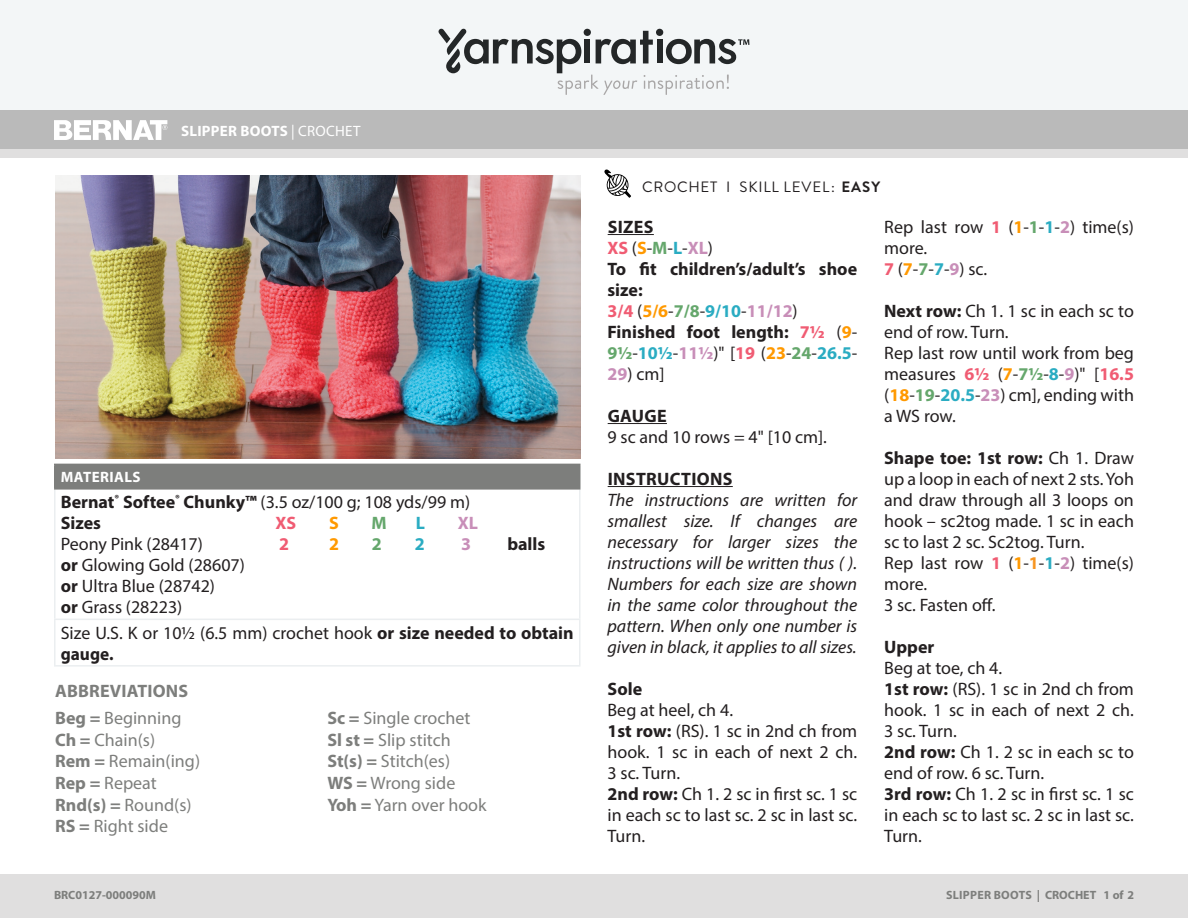
<style>
.page{position:relative;width:1188px;height:918px;background:#fff}
.page>*{position:absolute;margin:0;border:0;box-sizing:border-box;transform-origin:0 0}
.Body_Text{font:18px/21px "Myriad Pro";color:#231f20;text-align:justify}
.t1{font:italic 18px/21px "Myriad Pro";color:#231f20;text-align:justify}
.Abbreviations{font:18px "Myriad Pro";color:#7d7e7c}
.Subhead_All_Caps{font:700 18px/21px "Myriad Pro";color:#231f20}
.Abbreviations_Head{font:700 18px "Myriad Pro";letter-spacing:.01em;color:#7d7e7c}
.Subhead_All_Caps-2{font:700 18px "Myriad Pro";letter-spacing:.02em;color:#231f20}
.Body_Text-2{font:700 18px "Myriad Pro";color:#231f20}
.arial{font:700 18px "Myriad Pro";color:#231f20}
.Body_Text-3{font:700 18px "Myriad Pro";color:#f05c73}
.Body_Text-4{font:700 18px "Myriad Pro";color:#c88eb8}
.Body_Text-5{font:700 18px "Myriad Pro";color:#f90}
.Body_Text-6{font:700 18px "Myriad Pro";color:#65a76c}
.Body_Text-7{font:700 18px "Myriad Pro";color:#2aacc2}
.Skill_Level{font:15px "Brandon Grotesque";letter-spacing:.05em;color:#231f20}
.Pattern_Title{font:700 15px "Myriad Pro";letter-spacing:.02em;color:#fff}
.Materials_Head{font:700 15px "Myriad Pro";letter-spacing:.03em;color:#fff}
.t2{font:700 12px "Myriad Pro";color:#7d7e7c}
.s1{font-weight:400}
.s2{font-weight:700}
.s3{font-weight:700;color:#f05c73}
.s4{font-weight:700;color:#f90}
.s5{font-weight:700;color:#65a76c}
.s6{font-weight:700;color:#2aacc2}
.s7{font-weight:700;color:#c88eb8}
.s8{color:#f05c73}
.s9{color:#f90}
.s10{color:#65a76c}
.s11{color:#2aacc2}
.s12{color:#c88eb8}
.s13{font-weight:700;color:#f79521}
</style>
<div class="page">
<div style="left:0;top:875px;width:1188px;height:43px;background:#e0dfdf"></div>
<div style="left:0;top:149px;width:1188px;height:9px;background:#e0dfdf"></div>
<div style="left:0;top:0;width:1188px;height:111px;background:#f3f6f7"></div>
<div style="left:0;top:111px;width:1188px;height:38px;background:#bababa"></div>
<hr style="left:608px;top:234px;width:46px;height:1px;background:#231f20">
<hr style="left:608px;top:423px;width:59px;height:1px;background:#231f20">
<hr style="left:608px;top:486px;width:125px;height:1px;background:#231f20">
<div style="left:55px;top:464px;width:525px;height:25px;background:#7d7e7c"></div>
<hr style="left:54px;top:490px;width:2px;height:129px;background:#ebeef0">
<hr style="left:579px;top:490px;width:1px;height:129px;background:#ebeef0">
<hr style="left:54px;top:620px;width:2px;height:45px;background:#ebeef0">
<hr style="left:54px;top:619px;width:526px;height:1px;background:#ebeef0">
<hr style="left:579px;top:620px;width:1px;height:45px;background:#ebeef0">
<hr style="left:54px;top:665px;width:526px;height:2px;background:#ebeef0">
<hr style="left:54px;top:464px;width:526px;height:1px;background:#7d7e7c">
<hr style="left:54px;top:465px;width:2px;height:23px;background:#7d7e7c">
<hr style="left:54px;top:488px;width:526px;height:2px;background:#7d7e7c">
<svg style="left:604px;top:169px;width:27px;height:29px"></svg>
<svg style="left:54px;top:120px;width:113px;height:20px"></svg>
<svg style="left:438px;top:29px;width:311px;height:66px"></svg>
<img style="left:55px;top:176px;width:525px;height:283px">
<p class="Pattern_Title" style="left:181px;top:121px;width:181px">SLIPPER BOOTS <span class="s1">| CROCHET</span></p>
<p class="Materials_Head" style="left:61px;top:467px;width:81px">MATERIALS</p>
<p class="Body_Text" style="left:61px;top:492px;width:411px"><span class="s2">Bernat</span><sup>®</sup> <span class="s2">Softee</span><sup>®</sup> <span class="s2">Chunky™</span> (3.5 oz/100 g; 108 yds/99 m)</p>
<p class="Body_Text-2" style="left:61px;top:512px;width:42px">Sizes</p>
<p class="Body_Text-3" style="left:276px;top:512px;width:22px">XS</p>
<p class="Body_Text-5" style="left:329px;top:512px;width:11px">S</p>
<p class="Body_Text-6" style="left:371px;top:512px;width:17px">M</p>
<p class="Body_Text-7" style="left:416px;top:512px;width:11px">L</p>
<p class="Body_Text-4" style="left:458px;top:512px;width:22px">XL</p>
<p class="Body_Text" style="left:61px;top:534px;width:144px">Peony Pink (28417)</p>
<p class="Body_Text-3" style="left:279px;top:533px;width:11px">2</p>
<p class="Body_Text-5" style="left:329px;top:533px;width:11px">2</p>
<p class="Body_Text-6" style="left:372px;top:533px;width:11px">2</p>
<p class="Body_Text-7" style="left:415px;top:533px;width:11px">2</p>
<p class="Body_Text-4" style="left:461px;top:533px;width:11px">3</p>
<p class="Body_Text-2" style="left:507px;top:533px;width:39px">balls</p>
<p class="Body_Text" style="left:61px;top:555px;width:186px"><span class="s2">or</span> Glowing Gold (28607)</p>
<p class="Body_Text" style="left:61px;top:576px;width:156px"><span class="s2">or</span> Ultra Blue (28742)</p>
<p class="Body_Text" style="left:61px;top:597px;width:123px"><span class="s2">or</span> Grass (28223)</p>
<p class="Body_Text" style="left:61px;top:622px;width:514px">Size U.S. K or 10½ (6.5 mm) crochet hook <span class="s2">or size needed to obtain gauge.</span></p>
<p class="Abbreviations_Head" style="left:55px;top:679px;width:135px">ABBREVIATIONS</p>
<p class="Abbreviations" style="left:55px;top:707px;width:128px"><span class="s2">Beg =</span> Beginning</p>
<p class="Abbreviations" style="left:55px;top:729px;width:102px"><span class="s2">Ch =</span> Chain(s)</p>
<p class="Abbreviations" style="left:55px;top:750px;width:146px"><span class="s2">Rem =</span> Remain(ing)</p>
<p class="Abbreviations" style="left:55px;top:772px;width:103px"><span class="s2">Rep =</span> Repeat</p>
<p class="Abbreviations" style="left:55px;top:793px;width:138px"><span class="s2">Rnd(s) =</span> Round(s)</p>
<p class="Abbreviations" style="left:55px;top:815px;width:114px"><span class="s2">RS =</span> Right side</p>
<p class="t2" style="left:54px;top:887px;width:104px">BRC0127-000090M</p>
<p class="Abbreviations" style="left:327px;top:707px;width:145px"><span class="s2">Sc =</span> Single crochet</p>
<p class="Abbreviations" style="left:327px;top:729px;width:125px"><span class="s2">Sl st =</span> Slip stitch</p>
<p class="Abbreviations" style="left:327px;top:750px;width:124px"><span class="s2">St(s) =</span> Stitch(es)</p>
<p class="Abbreviations" style="left:327px;top:772px;width:129px"><span class="s2">WS =</span> Wrong side</p>
<p class="Abbreviations" style="left:327px;top:793px;width:161px"><span class="s2">Yoh =</span> Yarn over hook</p>
<p class="Skill_Level" style="left:642px;top:177px;width:239px">CROCHET I SKILL LEVEL: <span class="s2">EASY</span></p>
<p class="Subhead_All_Caps" style="left:608px;top:216px;width:48px">SIZES</p>
<p class="Body_Text" style="left:608px;top:237px;width:107px"><span class="s3">XS</span> (<span class="s4">S</span>-<span class="s5">M</span>-<span class="s6">L</span>-<span class="s7">XL</span>)</p>
<p class="Subhead_All_Caps" style="left:608px;top:258px;width:251px">To fit children’s/adult’s shoe size:</p>
<p class="Body_Text" style="left:608px;top:300px;width:192px"><span class="s3">3/4</span> (<span class="s4">5/6</span>-<span class="s5">7/8</span>-<span class="s6">9/10</span>-<span class="s7">11/12</span>)</p>
<p class="Subhead_All_Caps" style="left:608px;top:321px;width:251px">Finished foot length: <span class="s8">7½</span> <span class="s1">(</span><span class="s9">9</span><span class="s1">-<br></span><span class="s10">9½</span><span class="s1">-</span><span class="s11">10½</span><span class="s1">-</span><span class="s12">11½</span><span class="s1">)" [</span><span class="s8">19</span> <span class="s1">(</span><span class="s9">23</span><span class="s1">-</span><span class="s10">24</span><span class="s1">-</span><span class="s11">26.5</span><span class="s1">-</span></p>
<p class="Body_Text" style="left:608px;top:363px;width:59px"><span class="s7">29</span>) cm]</p>
<p class="Subhead_All_Caps" style="left:608px;top:405px;width:61px">GAUGE</p>
<p class="Body_Text" style="left:608px;top:426px;width:221px">9 sc and 10 rows = 4" [10 cm].</p>
<p class="Subhead_All_Caps-2" style="left:608px;top:467px;width:126px">INSTRUCTIONS</p>
<p class="t1" style="left:608px;top:489px;width:251px">The instructions are written for smallest size. If changes are necessary for larger sizes the instructions will be written thus ( ).<br>Numbers for each size are shown in the same color throughout the pattern. When only one number is given in black, it applies to all sizes.</p>
<p class="arial" style="left:608px;top:677px;width:36px">Sole</p>
<p class="Body_Text" style="left:608px;top:699px;width:127px">Beg at heel, ch 4.</p>
<p class="Body_Text" style="left:608px;top:720px;width:251px"><span class="s2">1st row:</span> (RS). 1 sc in 2nd ch from hook. 1 sc in each of next 2 ch.<br>3 sc. Turn.</p>
<p class="Body_Text" style="left:608px;top:783px;width:251px"><span class="s2">2nd row:</span> Ch 1. 2 sc in first sc. 1 sc in each sc to last sc. 2 sc in last sc.<br>Turn.</p>
<p class="Body_Text" style="left:884px;top:216px;width:251px">Rep last row <span class="s3">1</span> (<span class="s4">1</span>-<span class="s5">1</span>-<span class="s6">1</span>-<span class="s7">2</span>) time(s) more.</p>
<p class="Body_Text" style="left:884px;top:258px;width:104px"><span class="s3">7</span> (<span class="s4">7</span>-<span class="s5">7</span>-<span class="s6">7</span>-<span class="s7">9</span>) sc.</p>
<p class="Body_Text" style="left:884px;top:300px;width:251px"><span class="s2">Next row:</span> Ch 1. 1 sc in each sc to end of row. Turn.</p>
<p class="Body_Text" style="left:884px;top:342px;width:251px">Rep last row until work from beg measures <span class="s3">6½</span> (<span class="s4">7</span>-<span class="s5">7½</span>-<span class="s6">8</span>-<span class="s7">9</span>)" [<span class="s3">16.5 </span>(<span class="s4">18</span>-<span class="s5">19</span>-<span class="s6">20.5</span>-<span class="s7">23</span>) cm], ending with a WS row.</p>
<p class="Body_Text" style="left:884px;top:447px;width:251px"><span class="s2">Shape toe: 1st row:</span> Ch 1. Draw up a loop in each of next 2 sts. Yoh and draw through all 3 loops on hook – sc2tog made. 1 sc in each sc to last 2 sc. Sc2tog. Turn.</p>
<p class="Body_Text" style="left:884px;top:552px;width:251px">Rep last row <span class="s3">1</span> (<span class="s4">1</span>-<span class="s13">1</span>-<span class="s6">1</span>-<span class="s7">2</span>) time(s) more.</p>
<p class="Body_Text" style="left:884px;top:594px;width:113px">3 sc. Fasten off.</p>
<p class="Subhead_All_Caps" style="left:884px;top:636px;width:52px">Upper</p>
<p class="Body_Text" style="left:884px;top:657px;width:120px">Beg at toe, ch 4.</p>
<p class="Body_Text" style="left:884px;top:678px;width:251px"><span class="s2">1st row:</span> (RS). 1 sc in 2nd ch from hook. 1 sc in each of next 2 ch.<br>3 sc. Turn.</p>
<p class="Body_Text" style="left:884px;top:741px;width:251px"><span class="s2">2nd row:</span> Ch 1. 2 sc in each sc to end of row. 6 sc. Turn.</p>
<p class="Body_Text" style="left:884px;top:783px;width:251px"><span class="s2">3rd row:</span> Ch 1. 2 sc in first sc. 1 sc in each sc to last sc. 2 sc in last sc.<br>Turn.</p>
<p class="t2" style="left:946px;top:887px;width:189px">SLIPPER BOOTS | CROCHET 1 of 2</p>
</div>
